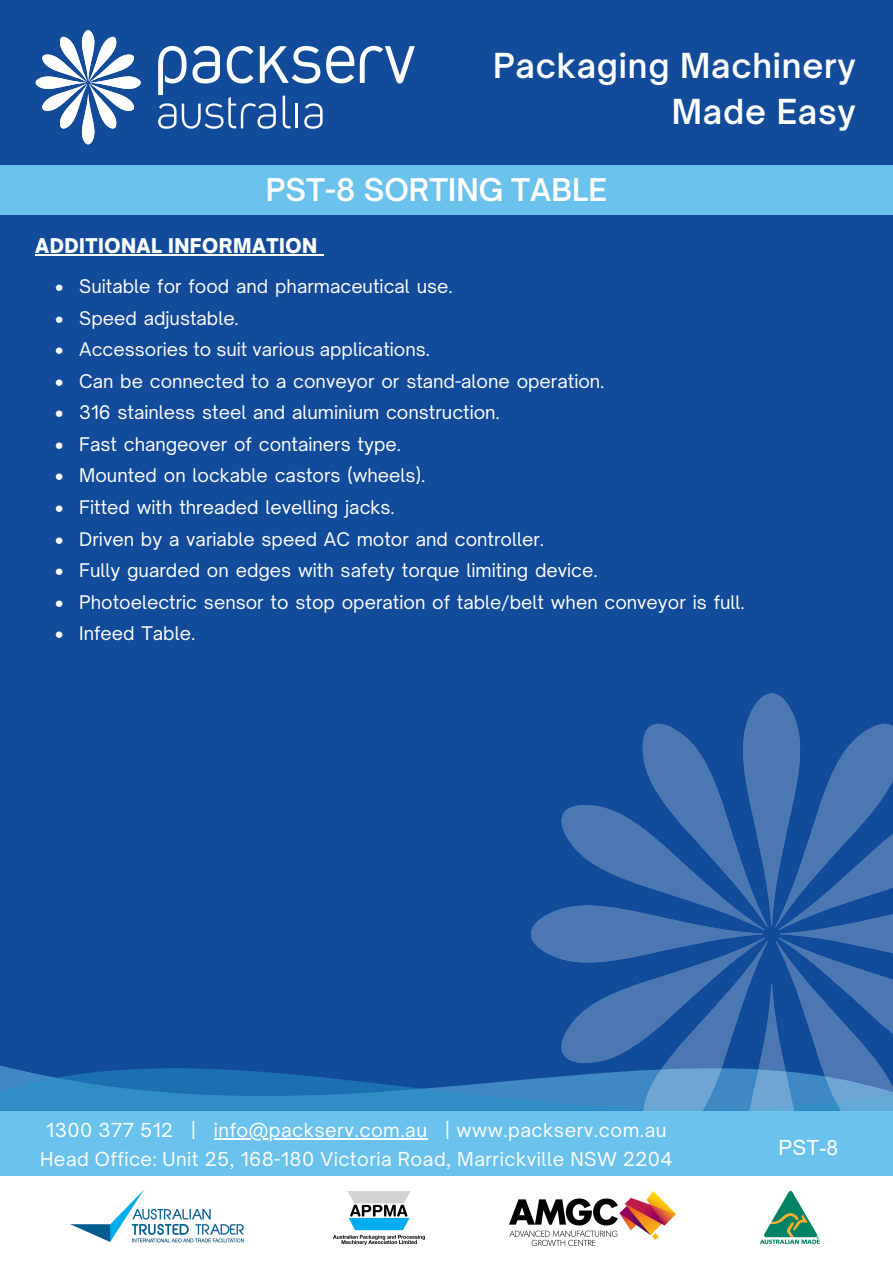
<style>
.page{position:relative;width:893px;height:1264px;background:#fff}
.page>*{position:absolute;margin:0;border:0;box-sizing:border-box;transform-origin:0 0}
.t1{font:600 33px/46px "Open Sauce One";letter-spacing:.025em;color:#feffff;text-align:right}
.t2{font:600 30px "Open Sauce One";color:#fff}
.t3{font:21px "Arial";color:#feffff}
.t4{font:900 19.5px "Open Sauce One";letter-spacing:.025em;color:#fff}
.t5{font:18.45px/29.2px "Open Sauce One";letter-spacing:.025em;color:#feffff;text-align:center}
.t6{font:18px "Open Sauce One";color:#fff}
</style>
<div class="page">
<div style="left:0;top:0;width:892px;height:1262px;background:#124b9a"></div>
<svg style="left:0;top:1065px;width:522px;height:46px"></svg>
<svg style="left:529px;top:693px;width:363px;height:418px"></svg>
<div style="left:0;top:1111px;width:892px;height:77px;background:#6bc2ed"></div>
<div style="left:0;top:1175px;width:892px;height:87px;background:#fff"></div>
<img style="left:333px;top:1191px;width:91px;height:52px">
<img style="left:760px;top:1191px;width:59px;height:52px">
<img style="left:509px;top:1191px;width:167px;height:54px">
<img style="left:70px;top:1189px;width:174px;height:54px">
<div style="left:0;top:165px;width:892px;height:49px;background:#6bc2ed"></div>
<svg style="left:158px;top:46px;width:257px;height:83px"></svg>
<hr style="left:295px;top:104px;width:2px;height:24px;background:#fff">
<svg style="left:35px;top:30px;width:106px;height:115px"></svg>
<hr style="left:214px;top:1137px;width:213px;height:2px;background:#feffff">
<hr style="left:35px;top:254px;width:283px;height:1px;background:#fff">
<h1 class="t1" style="left:493px;top:42px;width:364px">Packaging Machinery<br>Made Easy</h1>
<h2 class="t2" style="left:266px;top:171px;width:343px">PST-8 SORTING TABLE</h2>
<p class="t4" style="left:35px;top:233px;width:283px">ADDITIONAL INFORMATION</p>
<p class="t6" style="left:55px;top:275px;width:399px">• Suitable for food and pharmaceutical use.</p>
<p class="t6" style="left:55px;top:306px;width:185px">• Speed adjustable.</p>
<p class="t6" style="left:55px;top:338px;width:376px">• Accessories to suit various applications.</p>
<p class="t6" style="left:55px;top:370px;width:551px">• Can be connected to a conveyor or stand-alone operation.</p>
<p class="t6" style="left:55px;top:401px;width:446px">• 316 stainless steel and aluminium construction.</p>
<p class="t6" style="left:55px;top:433px;width:347px">• Fast changeover of containers type.</p>
<p class="t6" style="left:55px;top:464px;width:371px">• Mounted on lockable castors (wheels).</p>
<p class="t6" style="left:55px;top:496px;width:341px">• Fitted with threaded levelling jacks.</p>
<p class="t6" style="left:55px;top:527px;width:490px">• Driven by a variable speed AC motor and controller.</p>
<p class="t6" style="left:55px;top:559px;width:544px">• Fully guarded on edges with safety torque limiting device.</p>
<p class="t6" style="left:55px;top:590px;width:691px">• Photoelectric sensor to stop operation of table/belt when conveyor is full.</p>
<p class="t6" style="left:55px;top:622px;width:141px">• Infeed Table.</p>
<p class="t5" style="left:40px;top:1115px;width:634px">1300 377 512 | info@packserv.com.au | www.packserv.com.au<br>Head Office: Unit 25, 168-180 Victoria Road, Marrickville NSW 2204</p>
<p class="t3" style="left:778px;top:1132px;width:61px">PST-8</p>
</div>
